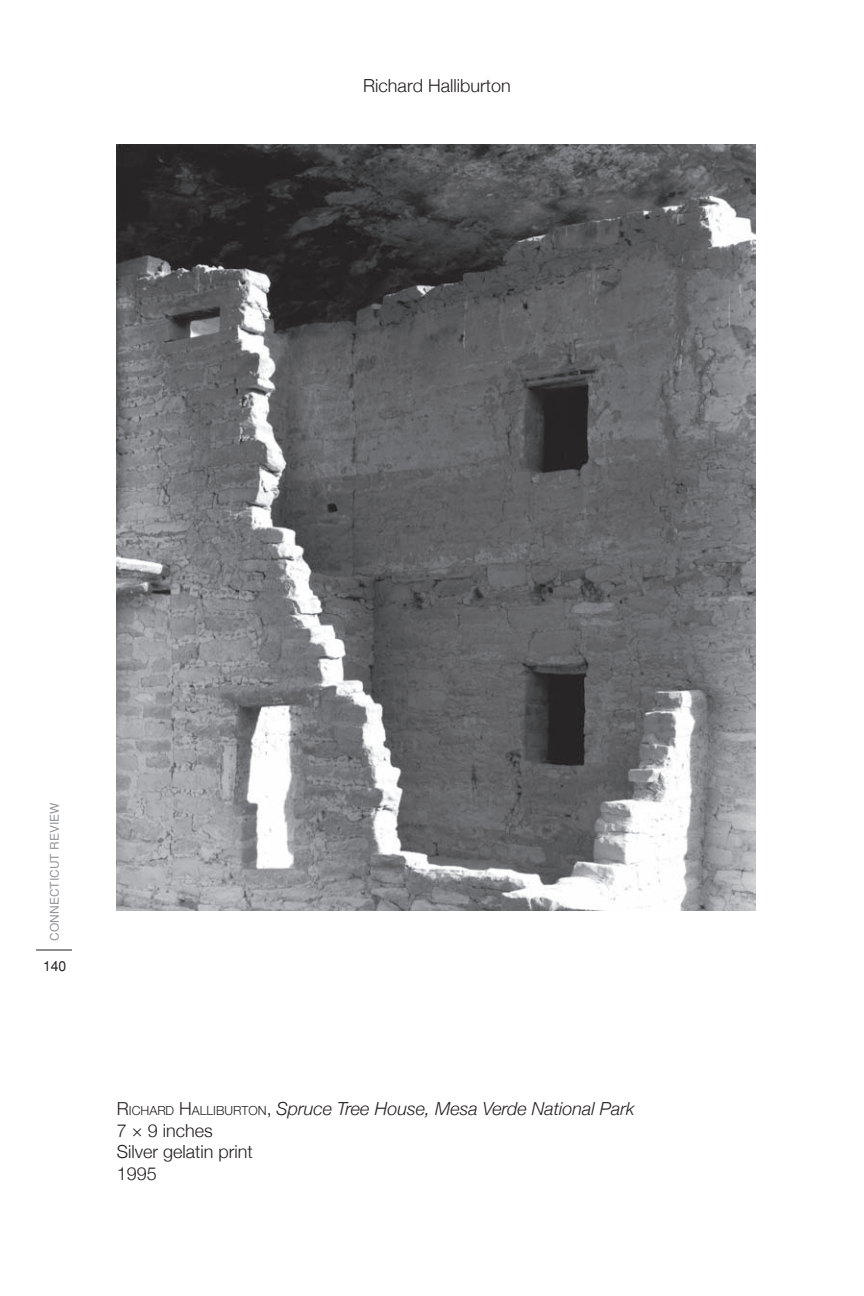
<style>
.page{position:relative;width:864px;height:1296px;background:#fff}
.page>*{position:absolute;margin:0;border:0;box-sizing:border-box;transform-origin:0 0}
.t1{font:italic 300 18px/21.6px "Helvetica Neue";color:#231f20}
.t2{font:300 18px "Helvetica Neue";color:#231f20}
.t3{font:14px "Helvetica";color:#231f20}
.t4{font:12px "Helvetica";color:#939598}
.s1{font-family:"Helvetica Neue LT Std";font-style:normal}
.s2{font-family:"Helvetica Neue LT Std";font-style:normal;font-size:12.6px}
.s3{font-style:normal}
</style>
<div class="page">
<hr style="left:36px;top:950px;width:36px;height:1px;background:#231f20">
<img style="left:117px;top:144px;width:639px;height:766px">
<p class="t2" style="left:363px;top:75px;width:149px">Richard Halliburton</p>
<p class="t4" style="left:47px;top:941px;width:139px;rotate:-90deg">CONNECTICUT REVIEW</p>
<p class="t3" style="left:43px;top:957px;width:25px">140</p>
<p class="t1" style="left:117px;top:1098px;width:519px"><span class="s1">R</span><span class="s2">ICHARD</span> <span class="s1">H</span><span class="s2">ALLIBURTON</span><span class="s1">,</span> Spruce Tree House, Mesa Verde National Park<br><span class="s3">7 × 9 inches<br>Silver gelatin print<br>1995</span></p>
</div>
